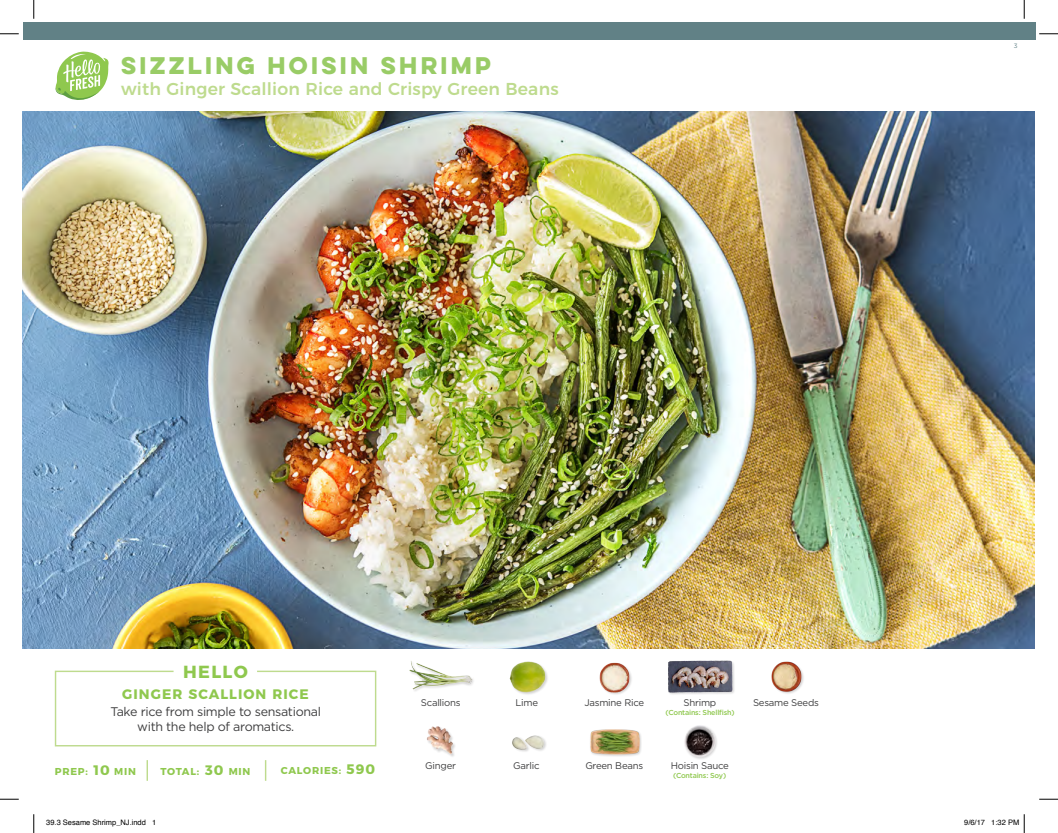
<style>
.page{position:relative;width:1058px;height:833px;background:#fff}
.page>*{position:absolute;margin:0;border:0;box-sizing:border-box;transform-origin:0 0}
.t1{font:700 21.5px "Lulo Clean One";letter-spacing:-.075em;color:#9c6}
.t2{font:700 17.5px "Montserrat";letter-spacing:.075em;color:#8fc84e}
.t3{font:500 17.25px "Montserrat";letter-spacing:.01em;color:#bedb8e}
.t4{font:700 13.75px "Montserrat";letter-spacing:.075em;color:#8fc84e}
.t5{font:12.5px/15px "Gotham";letter-spacing:-.025em;color:#3e3e3f;text-align:center}
.t6{font:700 10px "Montserrat";letter-spacing:.075em;color:#8fc84e}
.t7{font:9.62px "Gotham";letter-spacing:-.025em;color:#3e3e3f}
.t8{font:7.5px "Helvetica";color:#000}
.t9{font:500 7.25px "Gotham";letter-spacing:-.025em;color:#8fc84e}
.t10{font:6.25px "Gotham";color:#618186}
</style>
<div class="page">
<div style="left:23px;top:23px;width:1012px;height:17px;background:#618186"></div>
<img style="left:23px;top:112px;width:1011px;height:536px">
<svg style="left:54px;top:670px;width:323px;height:77px"></svg>
<img style="left:409px;top:661px;width:65px;height:30px">
<img style="left:512px;top:735px;width:34px;height:17px">
<img style="left:599px;top:662px;width:33px;height:32px">
<div style="left:589px;top:728px;width:53px;height:29px;background:#231f20;opacity:.2"></div>
<img style="left:590px;top:728px;width:49px;height:29px">
<img style="left:427px;top:726px;width:28px;height:30px">
<div style="left:509px;top:661px;width:39px;height:34px;background:#231f20;opacity:.2"></div>
<img style="left:509px;top:661px;width:38px;height:34px">
<div style="left:667px;top:660px;width:68px;height:36px;background:#f8f8f8"></div>
<img style="left:668px;top:660px;width:66px;height:34px">
<img style="left:684px;top:725px;width:33px;height:34px">
<img style="left:771px;top:661px;width:33px;height:33px">
<hr style="left:146px;top:760px;width:2px;height:20px;background:#bedb8e">
<svg style="left:265px;top:760px;width:1px;height:20px"></svg>
<svg style="left:55px;top:51px;width:54px;height:49px"></svg>
<svg style="left:0;top:33px;width:19px;height:2px"></svg>
<svg style="left:1039px;top:33px;width:19px;height:2px"></svg>
<svg style="left:0;top:798px;width:19px;height:2px"></svg>
<svg style="left:1039px;top:798px;width:19px;height:2px"></svg>
<svg style="left:33px;top:0;width:2px;height:19px"></svg>
<svg style="left:33px;top:814px;width:2px;height:19px"></svg>
<svg style="left:1023px;top:0;width:2px;height:19px"></svg>
<svg style="left:1023px;top:814px;width:2px;height:19px"></svg>
<h1 class="t1" style="left:121px;top:48px;width:376px">SIZZLING HOISIN SHRIMP</h1>
<h3 class="t3" style="left:121px;top:75px;width:439px">with Ginger Scallion Rice and Crispy Green Beans</h3>
<p class="t10" style="left:1013px;top:42px;width:5px">3</p>
<h2 class="t2" style="left:183px;top:657px;width:66px">HELLO</h2>
<h3 class="t4" style="left:122px;top:683px;width:188px">GINGER SCALLION RICE</h3>
<p class="t5" style="left:111px;top:703px;width:212px">Take rice from simple to sensational with the help of aromatics.</p>
<p class="t7" style="left:421px;top:696px;width:41px">Scallions</p>
<p class="t7" style="left:515px;top:696px;width:24px">Lime</p>
<p class="t7" style="left:584px;top:696px;width:61px">Jasmine Rice</p>
<p class="t7" style="left:753px;top:696px;width:67px">Sesame Seeds</p>
<p class="t7" style="left:683px;top:696px;width:34px">Shrimp</p>
<p class="t9" style="left:665px;top:707px;width:71px">(Contains: Shellfish)</p>
<h3 class="t4" style="left:94px;top:759px;width:18px">10</h3>
<h3 class="t4" style="left:205px;top:759px;width:20px">30</h3>
<h3 class="t4" style="left:346px;top:758px;width:30px">590</h3>
<p class="t6" style="left:55px;top:763px;width:35px">PREP:</p>
<p class="t6" style="left:114px;top:763px;width:23px">MIN</p>
<p class="t6" style="left:161px;top:763px;width:40px">TOTAL:</p>
<p class="t6" style="left:229px;top:763px;width:23px">MIN</p>
<p class="t6" style="left:281px;top:762px;width:62px">CALORIES:</p>
<p class="t7" style="left:513px;top:759px;width:28px">Garlic</p>
<p class="t7" style="left:425px;top:759px;width:32px">Ginger</p>
<p class="t7" style="left:671px;top:759px;width:60px">Hoisin Sauce</p>
<p class="t7" style="left:585px;top:759px;width:59px">Green Beans</p>
<p class="t9" style="left:673px;top:771px;width:54px">(Contains: Soy)</p>
<p class="t8" style="left:46px;top:817px;width:112px">39.3 Sesame Shrimp_NJ.indd 1</p>
<p class="t8" style="left:964px;top:817px;width:57px">9/6/17 1:32 PM</p>
</div>
